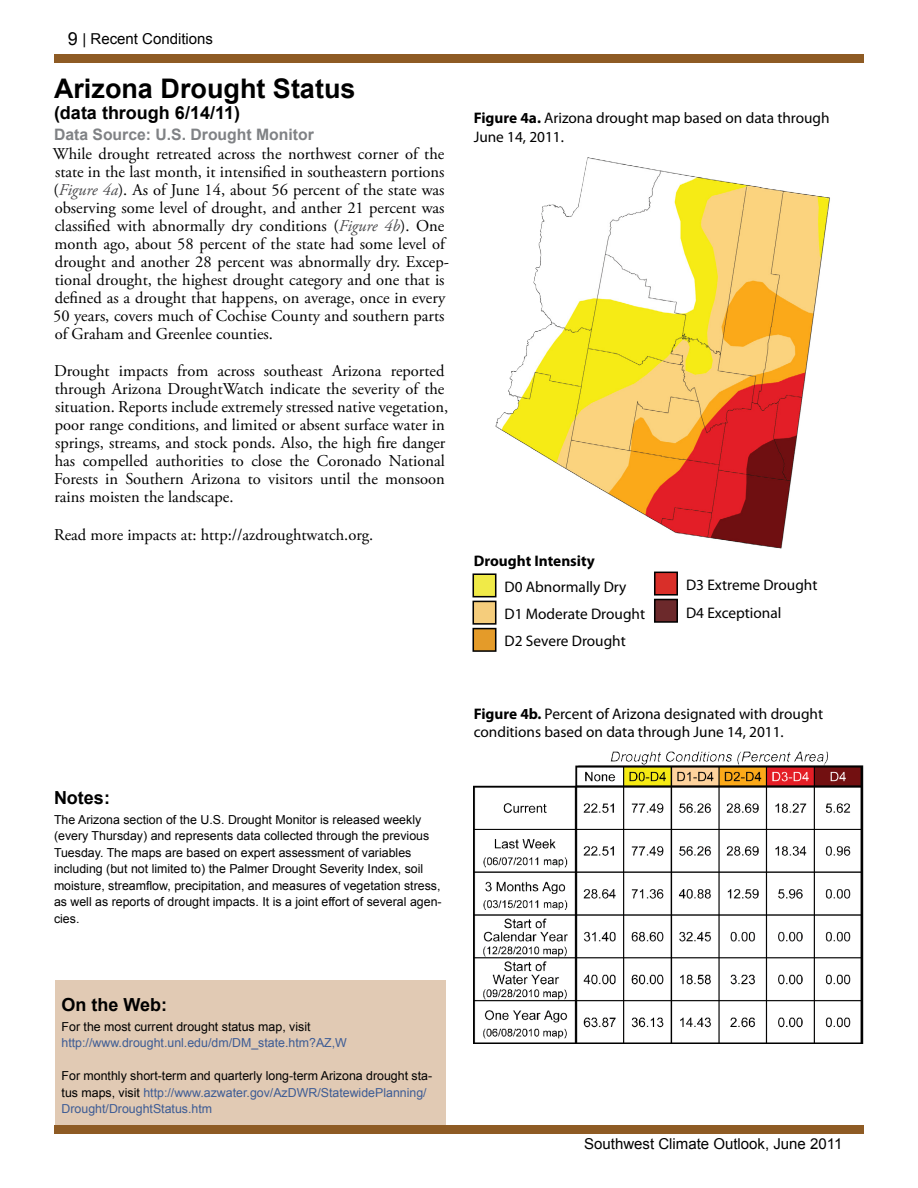
<style>
.page{position:relative;width:918px;height:1188px;background:#fff}
.page>*{position:absolute;margin:0;border:0;box-sizing:border-box;transform-origin:0 0}
.t1{font:700 27px "Arial";color:#000}
.t2{font:700 18px "Arial";color:#000}
.t3{font:16.5px/18px "Adobe Garamond Pro";color:#000}
.t4{font:700 15.75px "Arial";color:#808285}
.t5{font:15.3px/18.5px "Myriad Pro";color:#000}
.t6{font:15.3px/27.2px "Myriad Pro";color:#010101}
.t7{font:700 15.3px "Myriad Pro";color:#010101}
.t8{font:15px "Arial";color:#000}
.t9{font:12.3px/16.5px "Arial";color:#000}
.t10{font:12.3px "Arial";color:#3d5c95}
.s1{font-size:18px}
.s2{font-style:italic;color:#4d4d4f}
.s3{font-weight:700}
.s4{color:#3d5c95}
</style>
<div class="page">
<div style="left:54px;top:1125px;width:810px;height:9px;background:#8e5b24"></div>
<div style="left:54px;top:54px;width:810px;height:9px;background:#8e5b24"></div>
<img style="left:495px;top:158px;width:335px;height:390px">
<div style="left:473px;top:574px;width:23px;height:23px;background:#f0ea48"></div>
<div style="left:473px;top:573px;width:23px;height:24px;border:2px solid #010101"></div>
<div style="left:473px;top:601px;width:23px;height:23px;background:#f5cd7c"></div>
<div style="left:472px;top:601px;width:24px;height:24px;border:2px solid #010101"></div>
<div style="left:473px;top:629px;width:23px;height:22px;background:#e49b29"></div>
<div style="left:472px;top:628px;width:24px;height:24px;border:2px solid #010101"></div>
<div style="left:655px;top:600px;width:22px;height:22px;background:#6c292b"></div>
<div style="left:654px;top:599px;width:24px;height:24px;border:2px solid #010101"></div>
<div style="left:655px;top:572px;width:22px;height:23px;background:#d92f29"></div>
<div style="left:654px;top:572px;width:24px;height:24px;border:2px solid #010101"></div>
<img style="left:473px;top:751px;width:390px;height:293px">
<div style="left:55px;top:981px;width:391px;height:144px;background:#e1cab4"></div>
<p class="t8" style="left:68px;top:29px;width:147px"><span class="s1">9</span> | Recent Conditions</p>
<h1 class="t1" style="left:54px;top:70px;width:303px">Arizona Drought Status</h1>
<p class="t2" style="left:54px;top:100px;width:188px">(data through 6/14/11)</p>
<p class="t4" style="left:54px;top:124px;width:261px">Data Source: U.S. Drought Monitor</p>
<p class="t3" style="left:53px;top:145px;width:398px">While drought retreated across the northwest corner of the state in the last month, it intensified in southeastern portions (<span class="s2">Figure 4a</span>). As of June 14, about 56 percent of the state was observing some level of drought, and anther 21 percent was classified with abnormally dry conditions (<span class="s2">Figure 4b</span>). One month ago, about 58 percent of the state had some level of drought and another 28 percent was abnormally dry. Excep&shy;tional drought, the highest drought category and one that is defined as a drought that happens, on average, once in every 50 years, covers much of Cochise County and southern parts of Graham and Greenlee counties.</p>
<p class="t3" style="left:54px;top:363px;width:395px">Drought impacts from across southeast Arizona reported through Arizona DroughtWatch indicate the severity of the situation. Reports include extremely stressed native vegetation, poor range conditions, and limited or absent surface water in springs, streams, and stock ponds. Also, the high fire danger has compelled authorities to close the Coronado National Forests in Southern Arizona to visitors until the monsoon rains moisten the landscape.</p>
<p class="t3" style="left:54px;top:526px;width:321px">Read more impacts at: http://azdroughtwatch.org.</p>
<p class="t2" style="left:54px;top:785px;width:57px">Notes:</p>
<p class="t9" style="left:54px;top:811px;width:389px">The Arizona section of the U.S. Drought Monitor is released weekly (every Thursday) and represents data collected through the previous Tuesday. The maps are based on expert assessment of variables including (but not limited to) the Palmer Drought Severity Index, soil moisture, streamflow, precipitation, and measures of vegetation stress, as well as reports of drought impacts. It is a joint effort of several agen&shy;cies.</p>
<p class="t5" style="left:474px;top:109px;width:357px"><span class="s3">Figure 4a.</span> Arizona drought map based on data through<br>June 14, 2011.</p>
<p class="t7" style="left:474px;top:551px;width:123px">Drought Intensity</p>
<p class="t6" style="left:505px;top:573px;width:142px">D0 Abnormally Dry<br>D1 Moderate Drought<br>D2 Severe Drought</p>
<p class="t6" style="left:686px;top:571px;width:133px;line-height:27.6px">D3 Extreme Drought<br>D4 Exceptional</p>
<p class="t5" style="left:474px;top:704px;width:351px"><span class="s3">Figure 4b.</span> Percent of Arizona designated with drought conditions based on data through June 14, 2011.</p>
<p class="t2" style="left:62px;top:993px;width:107px">On the Web:</p>
<p class="t9" style="left:62px;top:1018px;width:250px">For the most current drought status map, visit</p>
<p class="t10" style="left:62px;top:1035px;width:287px">http://www.drought.unl.edu/dm/DM_state.htm?AZ,W</p>
<p class="t9" style="left:62px;top:1068px;width:372px">For monthly short-term and quarterly long-term Arizona drought sta&shy;tus maps, visit <span class="s4">http://www.azwater.gov/AzDWR/StatewidePlanning/<br>Drought/DroughtStatus.htm</span></p>
<p class="t8" style="left:584px;top:1134px;width:260px">Southwest Climate Outlook, June 2011</p>
</div>
